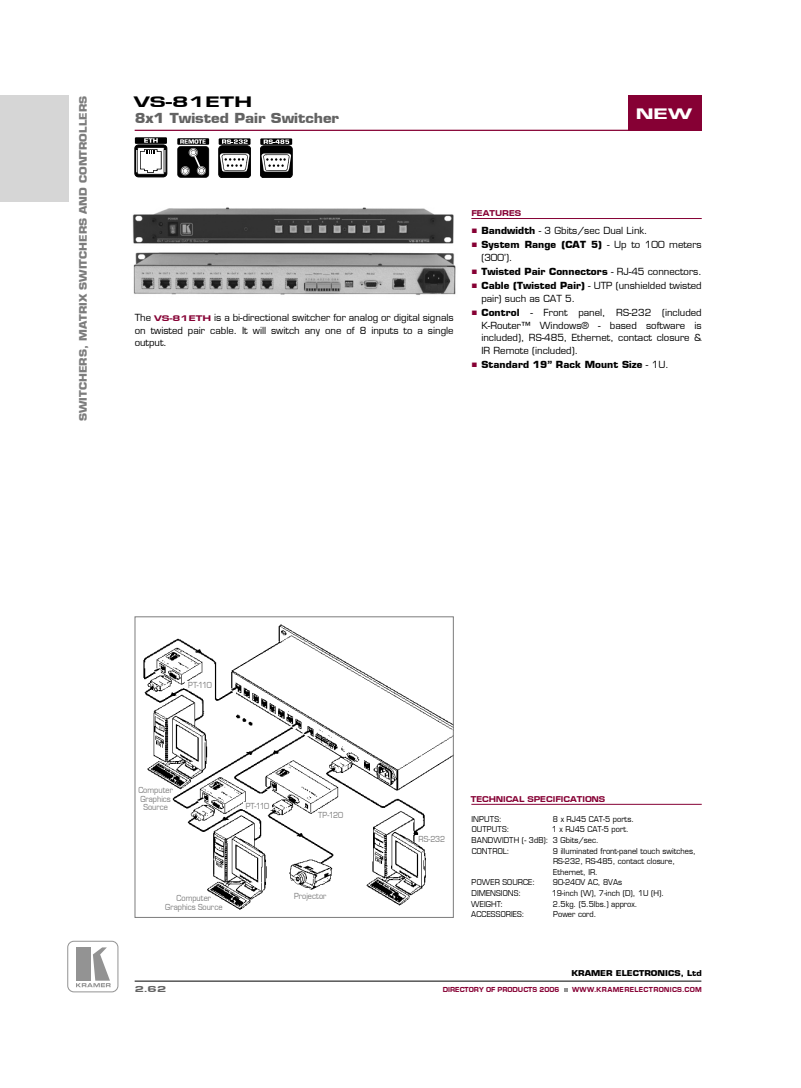
<style>
.page{position:relative;width:801px;height:1088px;background:#fff}
.page>*{position:absolute;margin:0;border:0;box-sizing:border-box;transform-origin:0 0}
.t1{font:800 15.75px "Eurose Wide";color:#000;scale:1.11 1}
.t2{font:800 15.75px "Eurose Wide";color:#fff;scale:1.11 1}
.t3{font:900 13.5px "Eurostile";color:#636363;scale:1.11 1}
.t4{font:900 10.12px "Eurostile";color:#7c7c7c;scale:1.11 1}
.t5{font:500 9.5px/12.5px "Eurostile";color:#000;text-align:justify}
.t6{font:900 9.5px "Eurostile";letter-spacing:.01em;color:#000}
.t7{font:800 9px "Eurose Wide";color:#636363;scale:1.11 1}
.t8{font:800 8.75px "Eurose Wide";color:#860034;scale:.8 1}
.t9{font:500 8.12px/8.8px "Eurostile";color:#7c7c7c;text-align:center;scale:.9 1}
.t10{font:500 7.88px/10.6px "Eurostile";color:#000;scale:.94 1}
.t11{font:500 7.88px "Eurostile";letter-spacing:.02em;color:#000;scale:.94 1}
.t12{font:900 7.88px "Eurostile";color:#000;scale:1.11 1}
.t13{font:500 7.88px "Eurostile";letter-spacing:.025em;color:#000;scale:.94 1}
.t14{font:800 7.5px "Eurose Wide";letter-spacing:.06em;color:#860034;scale:.7 1}
.t15{font:800 7.5px "Eurose Wide";color:#860034;scale:.7 1}
.s1{font-family:"Eurose Wide";font-weight:800;font-size:8.38px;color:#860034}
.s2{font-family:"Arial";font-weight:400;color:#860034}
.s3{font-weight:900}
.s4{font-weight:500}
</style>
<div class="page">
<div style="left:628px;top:96px;width:73px;height:35px;background:#860034"></div>
<svg style="left:134px;top:137px;width:33px;height:40px"></svg>
<svg style="left:177px;top:138px;width:32px;height:7px"></svg>
<svg style="left:177px;top:139px;width:32px;height:39px"></svg>
<div style="left:219px;top:138px;width:31px;height:7px;background:#000"></div>
<svg style="left:222px;top:139px;width:26px;height:5px"></svg>
<div style="left:219px;top:146px;width:32px;height:32px;background:#000;border-radius:4px"></div>
<div style="left:219px;top:146px;width:32px;height:32px;border:1px solid #000;border-radius:4px"></div>
<svg style="left:220px;top:153px;width:30px;height:20px"></svg>
<svg style="left:260px;top:138px;width:32px;height:7px"></svg>
<svg style="left:264px;top:139px;width:25px;height:5px"></svg>
<div style="left:260px;top:146px;width:32px;height:32px;background:#000;border-radius:4px"></div>
<div style="left:260px;top:146px;width:32px;height:32px;border:1px solid #000;border-radius:4px"></div>
<svg style="left:261px;top:153px;width:30px;height:20px"></svg>
<hr style="left:135px;top:130px;width:566px;height:1px;background:#860034">
<hr style="left:471px;top:218px;width:231px;height:1px;background:#860034">
<img style="left:132px;top:207px;width:322px;height:37px">
<img style="left:133px;top:252px;width:323px;height:43px">
<img style="left:143px;top:624px;width:309px;height:286px">
<div style="left:135px;top:616px;width:319px;height:302px;border:1px solid #7c7c7c"></div>
<hr style="left:471px;top:804px;width:231px;height:1px;background:#860034">
<div style="left:186px;top:681px;width:28px;height:8px;background:#fff"></div>
<div style="left:246px;top:796px;width:22px;height:9px;background:#fff"></div>
<div style="left:243px;top:802px;width:29px;height:7px;background:#fff"></div>
<div style="left:318px;top:809px;width:24px;height:9px;background:#fff"></div>
<div style="left:316px;top:812px;width:29px;height:7px;background:#fff"></div>
<div style="left:415px;top:836px;width:29px;height:7px;background:#fff"></div>
<div style="left:417px;top:836px;width:29px;height:7px;background:#fff"></div>
<div style="left:291px;top:893px;width:38px;height:14px;background:#fff"></div>
<div style="left:0;top:96px;width:69px;height:106px;background:#d6d6d6"></div>
<svg style="left:67px;top:940px;width:52px;height:52px"></svg>
<hr style="left:135px;top:981px;width:566px;height:1px;background:#000">
<div style="left:76px;top:947px;width:15px;height:33px;background:#939393"></div>
<svg style="left:564px;top:988px;width:3px;height:4px"></svg>
<p class="t4" style="left:77px;top:421px;width:294px;rotate:-90deg">SWITCHERS, MATRIX SWITCHERS AND CONTROLLERS</p>
<h1 class="t1" style="left:134px;top:93px;width:108px">VS-81ETH</h1>
<h2 class="t3" style="left:135px;top:109px;width:186px">8x1 Twisted Pair Switcher</h2>
<h1 class="t2" style="left:636px;top:105px;width:52px">NEW</h1>
<p class="t5" style="left:135px;top:311px;width:320px">The <span class="s1">VS-81ETH</span> is a bi-directional switcher for analog or digital signals on twisted pair cable. It will switch any one of 8 inputs to a single output.</p>
<p class="t8" style="left:471px;top:208px;width:64px">FEATURES</p>
<p class="t5" style="left:471px;top:224px;width:178px"><span class="s2">■</span> <span class="s3">Bandwidth</span> - 3 Gbits/sec Dual Link.</p>
<p class="t5" style="left:481px;top:238px;width:222px;text-indent:-10px"><span class="s2">■</span> <span class="s3">System Range (CAT 5)</span> - Up to 100 meters (300’).</p>
<p class="t6" style="left:471px;top:266px;width:232px"><span class="s2">■</span> Twisted Pair Connectors <span class="s4">- RJ-45 connectors.</span></p>
<p class="t5" style="left:481px;top:279px;width:222px;text-indent:-10px"><span class="s2">■</span> <span class="s3">Cable (Twisted Pair)</span> - UTP (unshielded twisted pair) such as CAT 5.</p>
<p class="t5" style="left:481px;top:306px;width:222px;text-indent:-10px"><span class="s2">■</span> <span class="s3">Control</span> - Front panel, RS-232 (included K-Router™ Windows® - based software is included), RS-485, Ethernet, contact closure &amp; IR Remote (included).</p>
<p class="t6" style="left:471px;top:358px;width:199px"><span class="s2">■</span> Standard 19” Rack Mount Size <span class="s4">- 1U.</span></p>
<p class="t9" style="left:188px;top:680px;width:28px">PT-110</p>
<p class="t9" style="left:138px;top:785px;width:40px">Computer<br>Graphics<br>Source</p>
<p class="t9" style="left:246px;top:801px;width:28px">PT-110</p>
<p class="t9" style="left:318px;top:810px;width:29px">TP-120</p>
<p class="t9" style="left:165px;top:894px;width:65px">Computer<br>Graphics Source</p>
<p class="t7" style="left:135px;top:984px;width:30px">2.62</p>
<p class="t9" style="left:294px;top:891px;width:38px">Projector</p>
<p class="t9" style="left:418px;top:835px;width:31px">RS-232</p>
<p class="t8" style="left:471px;top:794px;width:169px">TECHNICAL SPECIFICATIONS</p>
<p class="t10" style="left:471px;top:813px;width:33px">INPUTS:</p>
<p class="t10" style="left:553px;top:813px;width:88px">8 x RJ45 CAT-5 ports.</p>
<p class="t13" style="left:472px;top:824px;width:42px">OUTPUTS:</p>
<p class="t10" style="left:472px;top:824px;width:169px;text-indent:80px">1 x RJ45 CAT-5 port.<br>BANDWIDTH (- 3dB): 3 Gbits/sec.<br>CONTROL:</p>
<p class="t10" style="left:553px;top:845px;width:153px">9 illuminated front-panel touch switches,<br>RS-232, RS-485, contact closure,<br>Ethernet, IR.</p>
<p class="t11" style="left:472px;top:878px;width:69px">POWER SOURCE:</p>
<p class="t10" style="left:553px;top:877px;width:75px">90-240V AC, 8VAs</p>
<p class="t10" style="left:472px;top:888px;width:54px">DIMENSIONS:</p>
<p class="t10" style="left:552px;top:888px;width:121px">19-inch (W), 7-inch (D), 1U (H).</p>
<p class="t10" style="left:471px;top:898px;width:35px">WEIGHT:</p>
<p class="t10" style="left:553px;top:898px;width:91px">2.5kg. (5.5lbs.) approx.</p>
<p class="t11" style="left:471px;top:910px;width:58px">ACCESSORIES:</p>
<p class="t10" style="left:553px;top:909px;width:48px">Power cord.</p>
<p class="t12" style="left:572px;top:968px;width:119px">KRAMER ELECTRONICS, Ltd</p>
<p class="t15" style="left:443px;top:986px;width:168px">DIRECTORY OF PRODUCTS 2006</p>
<p class="t14" style="left:572px;top:986px;width:187px">WWW.KRAMERELECTRONICS.COM</p>
</div>
